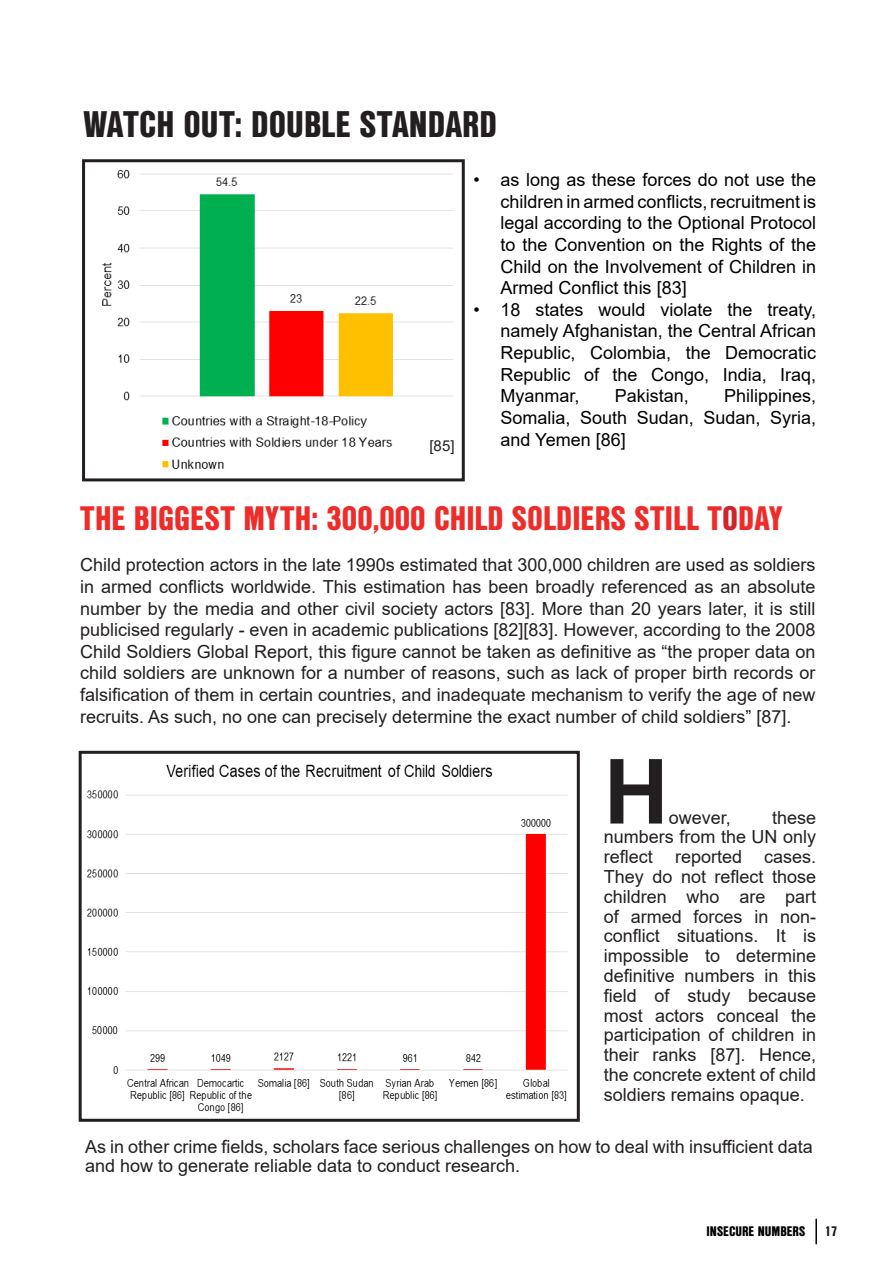
<style>
.page{position:relative;width:893px;height:1263px;background:#fff}
.page>*{position:absolute;margin:0;border:0;box-sizing:border-box;transform-origin:0 0}
.White_magazine_name{font:700 90px "Arial";color:#231f20}
.White_magazine_name-2{font:900 36px "Nimbus San Con L";color:#231f20}
.White_magazine_name-3{font:900 33px "Nimbus San Con L";color:#ee2d2a}
.White_magazine_name-4{font:18px/19.8px "Arial";color:#231f20;text-align:justify}
.t1{font:18px/21.6px "Arial";color:#000;text-align:justify}
.White_magazine_name-5{font:15px "Arial";color:#231f20}
.Magazine_name_right{font:900 13.5px "Nimbus San Con L";color:#000}
.Left_page_number{font:900 13.5px "Nimbus San Con L";color:#231f20}
.s1{color:#d1232a}
</style>
<div class="page">
<hr style="left:815px;top:1219px;width:2px;height:25px;background:#000">
<img style="left:102px;top:169px;width:351px;height:300px">
<div style="left:82px;top:159px;width:383px;height:322px;border:3px solid #231f20"></div>
<img style="left:87px;top:764px;width:481px;height:350px">
<div style="left:79px;top:751px;width:501px;height:371px;border:3px solid #231f20"></div>
<p class="White_magazine_name-2" style="left:84px;top:96px;width:415px">WATCH OUT: DOUBLE STANDARD</p>
<p class="White_magazine_name-5" style="left:429px;top:435px;width:27px">[85]</p>
<p class="t1" style="left:501px;top:169px;width:317px;text-indent:-27px">• as long as these forces do not use the children in armed conflicts, recruitment is legal according to the Optional Protocol to the Convention on the Rights of the Child on the Involvement of Children in Armed Conflict this [83]</p>
<p class="t1" style="left:501px;top:299px;width:317px;text-indent:-27px">• 18 states would violate the treaty, namely Afghanistan, the Central African Republic, Colombia, the Democratic Republic of the Congo, India, Iraq, Myanmar,</p>
<p class="t1" style="left:501px;top:385px;width:317px;text-indent:224px">Philippines, Somalia, South Sudan, Sudan, Syria, and Yemen [86]</p>
<p class="t1" style="left:615px;top:385px;width:76px">Pakistan,</p>
<p class="White_magazine_name-3" style="left:80px;top:493px;width:704px">THE BIGGEST MYTH: 300,000 CHILD SOLDIERS STILL T<span class="s1">O</span>DAY</p>
<p class="White_magazine_name-4" style="left:80px;top:554px;width:737px;line-height:21.6px">Child protection actors in the late 1990s estimated that 300,000 children are used as soldiers in armed conflicts worldwide. This estimation has been broadly referenced as an absolute number by the media and other civil society actors [83]. More than 20 years later, it is still publicised regularly - even in academic publications [82][83]. However, according to the 2008<br>Child Soldiers Global Report, this figure cannot be taken as definitive as “the proper data on child soldiers are unknown for a number of reasons, such as lack of proper birth records or falsification of them in certain countries, and inadequate mechanism to verify the age of new recruits. As such, no one can precisely determine the exact number of child soldiers” [87].</p>
<p class="White_magazine_name" style="left:604px;top:728px;width:66px">H</p>
<p class="White_magazine_name-4" style="left:604px;top:807px;width:214px;text-indent:168px">these numbers from the UN only reflect reported cases.<br>They do not reflect those children who are part of armed forces in non&shy;conflict situations. It is impossible to determine definitive numbers in this field of study because most actors conceal the participation of children in their ranks [87]. Hence, the concrete extent of child soldiers remains opaque.</p>
<p class="White_magazine_name-4" style="left:669px;top:807px;width:64px">owever,</p>
<p class="White_magazine_name-4" style="left:85px;top:1136px;width:729px">As in other crime fields, scholars face serious challenges on how to deal with insufficient data and how to generate reliable data to conduct research.</p>
<p class="Magazine_name_right" style="left:707px;top:1221px;width:100px">INSECURE NUMBERS</p>
<p class="Left_page_number" style="left:825px;top:1221px;width:14px">17</p>
</div>
